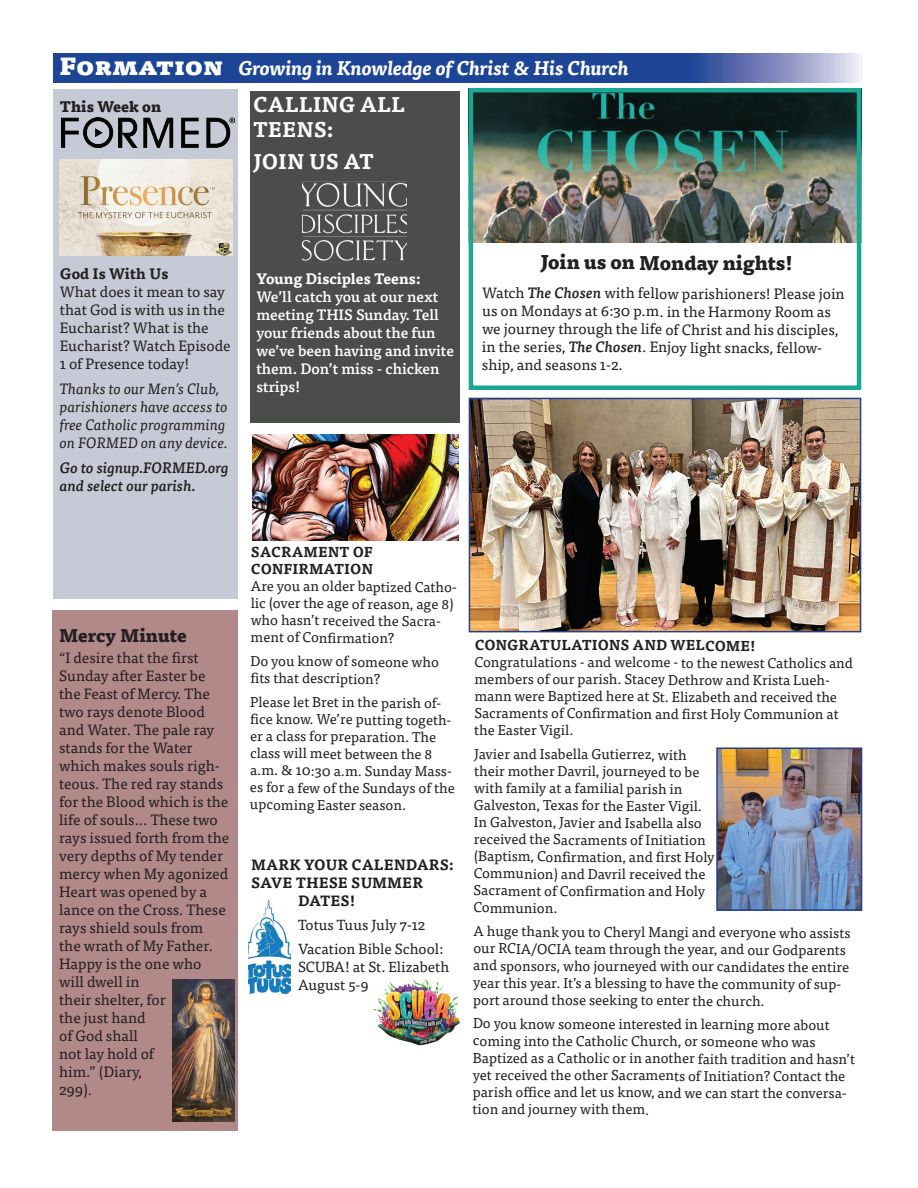
<style>
.page{position:relative;width:918px;height:1188px;background:#fff}
.page>*{position:absolute;margin:0;border:0;box-sizing:border-box;transform-origin:0 0}
.t1{font:700 21px/25.2px "Tisa Pro";color:#fff}
.t2{font:italic 700 19.5px "Tisa Pro";color:#fff}
.t3{font:800 19.5px "Tisa Pro";letter-spacing:-.005em;color:#231f20}
.t4{font:800 18px "Tisa Pro";color:#231f20}
.t5{font:15px/18px "Tisa Pro";color:#231f20}
.t6{font:500 15px/18px "Tisa Pro";color:#fff}
.t7{font:italic 15px/18px "Tisa Pro";color:#231f20}
.t8{font:italic 500 15px/18px "Tisa Pro";color:#231f20}
.t9{font:800 15px "Tisa Pro";color:#231f20}
.t10{font:14.7px/24.3px "Tisa Pro";color:#231f20}
.t11{font:700 14.7px "Tisa Pro";color:#231f20}
.t12{font:14.25px/17.1px "Tisa Pro";letter-spacing:-.005em;color:#231f20}
.s1{font-weight:900;font-style:normal;font-size:24px}
.s2{font-weight:700}
.s3{font-weight:500;font-style:italic}
</style>
<div class="page">
<img style="left:474px;top:93px;width:382px;height:149px">
<div style="left:469px;top:88px;width:392px;height:302px;border:4px solid #1aa895"></div>
<div style="left:250px;top:91px;width:209px;height:332px;background:#4a4d49"></div>
<div style="left:53px;top:90px;width:185px;height:509px;background:#c6cad7"></div>
<img style="left:61px;top:117px;width:174px;height:30px">
<div style="left:52px;top:611px;width:186px;height:520px;background:#b28989"></div>
<img style="left:173px;top:980px;width:62px;height:142px">
<svg style="left:54px;top:54px;width:807px;height:28px;background:#32549f"></svg>
<img style="left:302px;top:182px;width:105px;height:79px">
<img style="left:372px;top:978px;width:88px;height:68px">
<img style="left:249px;top:899px;width:41px;height:96px">
<img style="left:253px;top:435px;width:205px;height:106px">
<img style="left:471px;top:400px;width:388px;height:230px">
<div style="left:469px;top:398px;width:392px;height:234px;border:1px solid #253f8e"></div>
<img style="left:59px;top:159px;width:174px;height:97px">
<img style="left:718px;top:749px;width:142px;height:160px">
<div style="left:716px;top:747px;width:146px;height:164px;border:1px solid #253f8e"></div>
<p class="t2" style="left:60px;top:52px;width:571px"><span class="s1">Formation</span> Growing in Knowledge of Christ &amp; His Church</p>
<p class="t9" style="left:60px;top:94px;width:103px">This Week on</p>
<p class="t1" style="left:253px;top:90px;width:154px">CALLING ALL<br>TEENS:</p>
<p class="t1" style="left:253px;top:147px;width:122px">JOIN US AT</p>
<p class="t5" style="left:60px;top:264px;width:172px"><span class="s2">God Is With Us<br></span>What does it mean to say that God is with us in the<br>Eucharist? What is the<br>Eucharist? Watch Episode<br>1 of Presence today!</p>
<p class="t7" style="left:60px;top:379px;width:169px">Thanks to our Men’s Club, parishioners have access to free Catholic programming on FORMED on any device.</p>
<p class="t8" style="left:60px;top:458px;width:170px">Go to signup.FORMED.org and select our parish.</p>
<p class="t6" style="left:256px;top:269px;width:199px"><span class="s2">Young Disciples Teens:<br></span>We’ll catch you at our next meeting THIS Sunday. Tell your friends about the fun we’ve been having and invite them. Don’t miss - chicken strips!</p>
<p class="t3" style="left:541px;top:246px;width:254px">Join us on Monday nights!</p>
<p class="t5" style="left:482px;top:284px;width:364px">Watch <span class="s3">The Chosen</span> with fellow parishioners! Please join us on Mondays at 6:30 p.m. in the Harmony Room as we journey through the life of Christ and his disciples, in the series, <span class="s3">The Chosen</span>. Enjoy light snacks, fellow&shy;ship, and seasons 1-2.</p>
<p class="t4" style="left:59px;top:620px;width:129px">Mercy Minute</p>
<p class="t5" style="left:59px;top:648px;width:172px">“I desire that the first<br>Sunday after Easter be the Feast of Mercy. The two rays denote Blood and Water. The pale ray stands for the Water which makes souls righ&shy;teous. The red ray stands for the Blood which is the life of souls... These two rays issued forth from the very depths of My tender mercy when My agonized<br>Heart was opened by a lance on the Cross. These rays shield souls from<br>the wrath of My Father.<br>Happy is the one who will dwell in<br>their shelter, for<br>the just hand<br>of God shall<br>not lay hold of<br>him.” (Diary,<br>299).</p>
<p class="t12" style="left:251px;top:543px;width:208px"><span class="s2">SACRAMENT OF<br>CONFIRMATION<br></span>Are you an older baptized Catho&shy;lic (over the age of reason, age 8) who hasn’t received the Sacra&shy;ment of Confirmation?</p>
<p class="t12" style="left:250px;top:652px;width:190px">Do you know of someone who fits that description?</p>
<p class="t12" style="left:250px;top:693px;width:206px">Please let Bret in the parish of&shy;fice know. We’re putting togeth&shy;er a class for preparation. The class will meet between the 8 a.m. &amp; 10:30 a.m. Sunday Mass&shy;es for a few of the Sundays of the upcoming Easter season.</p>
<p class="t11" style="left:251px;top:853px;width:204px">MARK YOUR CALENDARS:</p>
<p class="t11" style="left:251px;top:871px;width:174px">SAVE THESE SUMMER</p>
<p class="t11" style="left:298px;top:888px;width:59px">DATES!</p>
<p class="t10" style="left:298px;top:912px;width:147px">Totus Tuus July 7-12<br>Vacation Bible School:</p>
<p class="t10" style="left:298px;top:957px;width:153px;line-height:17.5px">SCUBA! at St. Elizabeth<br>August 5-9</p>
<p class="t12" style="left:474px;top:636px;width:380px"><span class="s2">CONGRATULATIONS AND WELCOME!<br></span>Congratulations - and welcome - to the newest Catholics and members of our parish. Stacey Dethrow and Krista Lueh&shy;mann were Baptized here at St. Elizabeth and received the Sacraments of Confirmation and first Holy Communion at the Easter Vigil.</p>
<p class="t12" style="left:474px;top:745px;width:243px">Javier and Isabella Gutierrez, with their mother Davril, journeyed to be with family at a familial parish in Galveston, Texas for the Easter Vigil.<br>In Galveston, Javier and Isabella also received the Sacraments of Initiation (Baptism, Confirmation, and first Holy Communion) and Davril received the Sacrament of Confirmation and Holy Communion.</p>
<p class="t12" style="left:473px;top:923px;width:379px">A huge thank you to Cheryl Mangi and everyone who assists our RCIA/OCIA team through the year, and our Godparents and sponsors, who journeyed with our candidates the entire year this year. It’s a blessing to have the community of sup&shy;port around those seeking to enter the church.</p>
<p class="t12" style="left:473px;top:1015px;width:384px">Do you know someone interested in learning more about coming into the Catholic Church, or someone who was Baptized as a Catholic or in another faith tradition and hasn’t yet received the other Sacraments of Initiation? Contact the parish office and let us know, and we can start the conversa&shy;tion and journey with them.</p>
</div>
